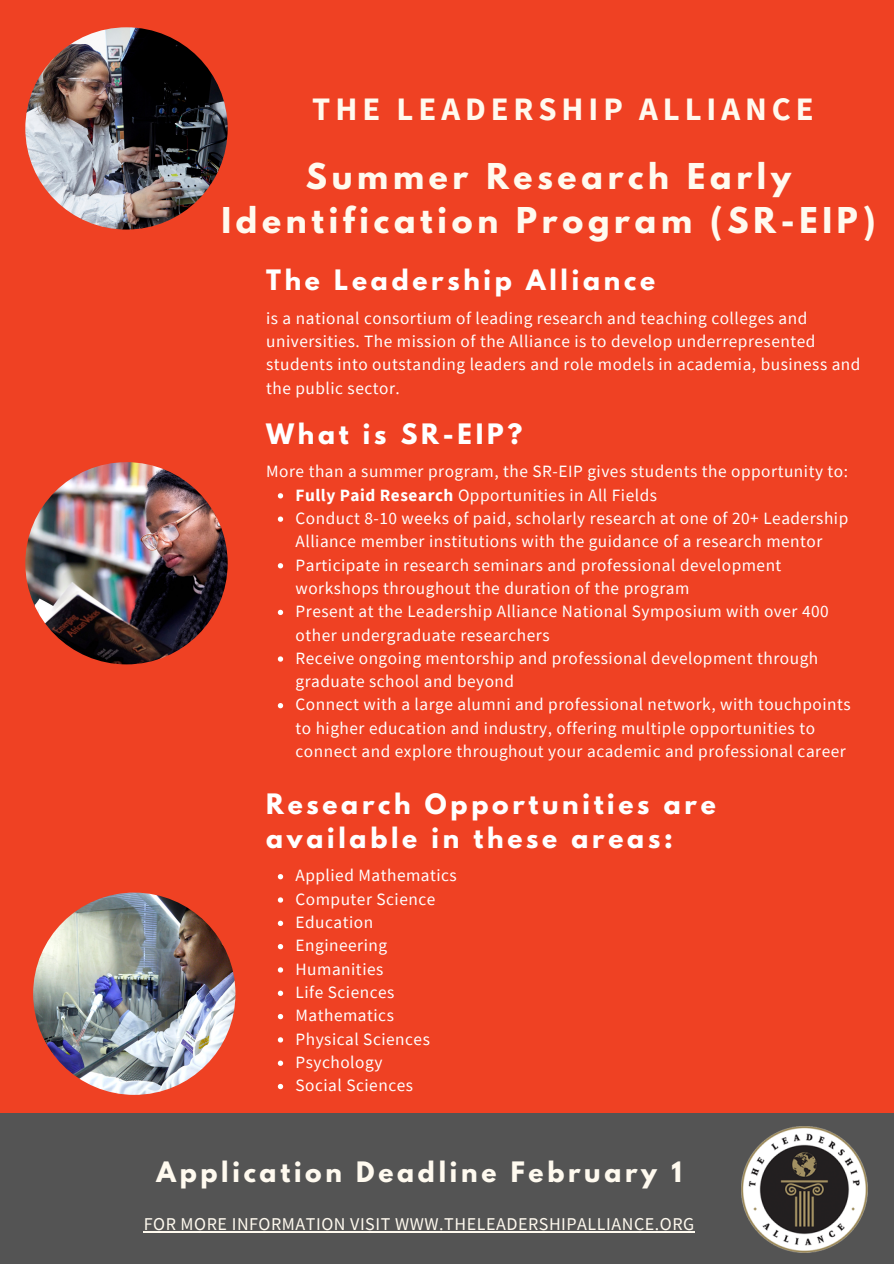
<style>
.page{position:relative;width:894px;height:1264px;background:#fff}
.page>*{position:absolute;margin:0;border:0;box-sizing:border-box;transform-origin:0 0}
.t1{font:700 32.7px "Source Sans Pro";letter-spacing:.15em;color:#fffaef}
.t2{font:700 31.5px/43.5px "League Spartan";letter-spacing:.15em;color:#fffaef;text-align:center}
.t3{font:700 24.9px/33.9px "League Spartan";letter-spacing:.15em;color:#fff}
.t4{font:700 24.9px "League Spartan";letter-spacing:.15em;color:#fffaef}
.t5{font:18px "Source Sans Pro";letter-spacing:.03em;color:#fffaef}
.t6{font:17.25px/23.2px "Source Sans Pro";letter-spacing:.03em;color:#fff}
.s1{font-weight:700}
</style>
<div class="page">
<div style="left:0;top:0;width:893px;height:1263px;background:#ef4123"></div>
<div style="left:0;top:1113px;width:893px;height:150px;background:#545454"></div>
<img style="left:741px;top:1126px;width:126px;height:126px">
<img style="left:25px;top:27px;width:202px;height:202px;border-radius:50%">
<img style="left:33px;top:892px;width:202px;height:202px;border-radius:50%">
<img style="left:25px;top:462px;width:202px;height:202px;border-radius:50%">
<hr style="left:144px;top:1230px;width:550px;height:2px;background:#fffaef">
<svg style="left:278px;top:493px;width:5px;height:5px"></svg>
<svg style="left:278px;top:516px;width:5px;height:6px"></svg>
<svg style="left:278px;top:563px;width:5px;height:5px"></svg>
<svg style="left:278px;top:609px;width:5px;height:6px"></svg>
<svg style="left:278px;top:656px;width:5px;height:5px"></svg>
<svg style="left:278px;top:703px;width:5px;height:5px"></svg>
<svg style="left:278px;top:874px;width:5px;height:5px"></svg>
<svg style="left:278px;top:897px;width:5px;height:5px"></svg>
<svg style="left:278px;top:920px;width:5px;height:6px"></svg>
<svg style="left:278px;top:944px;width:5px;height:5px"></svg>
<svg style="left:278px;top:967px;width:5px;height:5px"></svg>
<svg style="left:278px;top:990px;width:5px;height:5px"></svg>
<svg style="left:278px;top:1014px;width:5px;height:5px"></svg>
<svg style="left:278px;top:1037px;width:5px;height:5px"></svg>
<svg style="left:278px;top:1060px;width:5px;height:5px"></svg>
<svg style="left:278px;top:1083px;width:5px;height:6px"></svg>
<h1 class="t1" style="left:312px;top:88px;width:502px">THE LEADERSHIP ALLIANCE</h1>
<h2 class="t2" style="left:221px;top:159px;width:655px">Summer Research Early<br>Identification Program (SR-EIP)</h2>
<h3 class="t3" style="left:266px;top:266px;width:390px">The Leadership Alliance</h3>
<p class="t6" style="left:266px;top:306px;width:595px">is a national consortium of leading research and teaching colleges and universities. The mission of the Alliance is to develop underrepresented students into outstanding leaders and role models in academia, business and the public sector.</p>
<h3 class="t3" style="left:266px;top:420px;width:258px">What is SR-EIP?</h3>
<p class="t6" style="left:266px;top:459px;width:583px">More than a summer program, the SR-EIP gives students the opportunity to:</p>
<p class="t6" style="left:295px;top:483px;width:556px"><span class="s1">Fully Paid Research</span> Opportunities in All Fields<br>Conduct 8-10 weeks of paid, scholarly research at one of 20+ Leadership Alliance member institutions with the guidance of a research mentor Participate in research seminars and professional development workshops throughout the duration of the program<br>Present at the Leadership Alliance National Symposium with over 400 other undergraduate researchers<br>Receive ongoing mentorship and professional development through graduate school and beyond<br>Connect with a large alumni and professional network, with touchpoints to higher education and industry, offering multiple opportunities to connect and explore throughout your academic and professional career</p>
<h3 class="t3" style="left:266px;top:790px;width:451px">Research Opportunities are available in these areas:</h3>
<p class="t6" style="left:295px;top:863px;width:163px">Applied Mathematics<br>Computer Science<br>Education<br>Engineering<br>Humanities<br>Life Sciences<br>Mathematics<br>Physical Sciences<br>Psychology<br>Social Sciences</p>
<h3 class="t4" style="left:156px;top:1159px;width:526px">Application Deadline February 1</h3>
<p class="t5" style="left:144px;top:1211px;width:552px">FOR MORE INFORMATION VISIT WWW.THELEADERSHIPALLIANCE.ORG</p>
</div>
